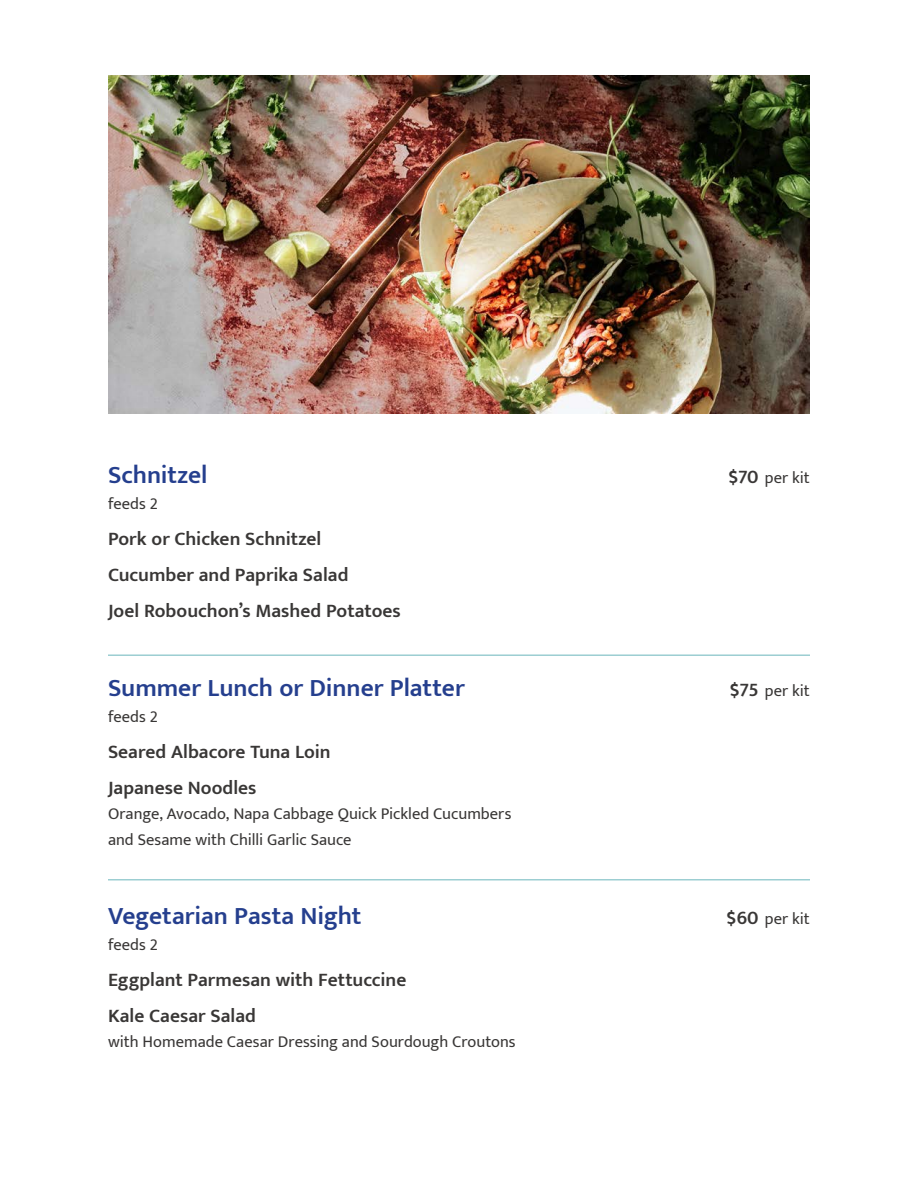
<style>
.page{position:relative;width:918px;height:1188px;background:#fff}
.page>*{position:absolute;margin:0;border:0;box-sizing:border-box;transform-origin:0 0}
.t1{font:600 25.5px "Mukta";color:#253f8e}
.Dish{font:600 19.5px "Mukta";color:#393736}
.Description{font:16.5px/25.5px "Mukta";color:#393736}
.s1{font-weight:600;font-size:19.5px}
</style>
<div class="page">
<hr style="left:108px;top:654px;width:702px;height:2px;background:#9cced2">
<hr style="left:108px;top:879px;width:702px;height:1px;background:#9cced2">
<img style="left:108px;top:76px;width:702px;height:337px">
<p class="t1" style="left:108px;top:460px;width:101px">Schnitzel</p>
<p class="Description" style="left:728px;top:465px;width:83px"><span class="s1">$70</span> per kit</p>
<p class="Description" style="left:108px;top:490px;width:51px">feeds 2</p>
<p class="Dish" style="left:108px;top:527px;width:215px">Pork or Chicken Schnitzel</p>
<p class="Dish" style="left:108px;top:563px;width:242px">Cucumber and Paprika Salad</p>
<p class="Dish" style="left:108px;top:599px;width:294px">Joel Robouchon’s Mashed Potatoes</p>
<p class="t1" style="left:108px;top:673px;width:358px">Summer Lunch or Dinner Platter</p>
<p class="Description" style="left:729px;top:678px;width:82px"><span class="s1">$75</span> per kit</p>
<p class="Description" style="left:108px;top:703px;width:51px">feeds 2</p>
<p class="Dish" style="left:108px;top:740px;width:224px">Seared Albacore Tuna Loin</p>
<p class="Dish" style="left:108px;top:776px;width:150px">Japanese Noodles</p>
<p class="Description" style="left:108px;top:801px;width:405px">Orange, Avocado, Napa Cabbage Quick Pickled Cucumbers and Sesame with Chilli Garlic Sauce</p>
<p class="t1" style="left:108px;top:901px;width:255px">Vegetarian Pasta Night</p>
<p class="Description" style="left:726px;top:906px;width:85px"><span class="s1">$60</span> per kit</p>
<p class="Description" style="left:108px;top:931px;width:51px">feeds 2</p>
<p class="Dish" style="left:108px;top:968px;width:300px">Eggplant Parmesan with Fettuccine</p>
<p class="Dish" style="left:108px;top:1004px;width:150px">Kale Caesar Salad</p>
<p class="Description" style="left:108px;top:1029px;width:409px">with Homemade Caesar Dressing and Sourdough Croutons</p>
</div>
